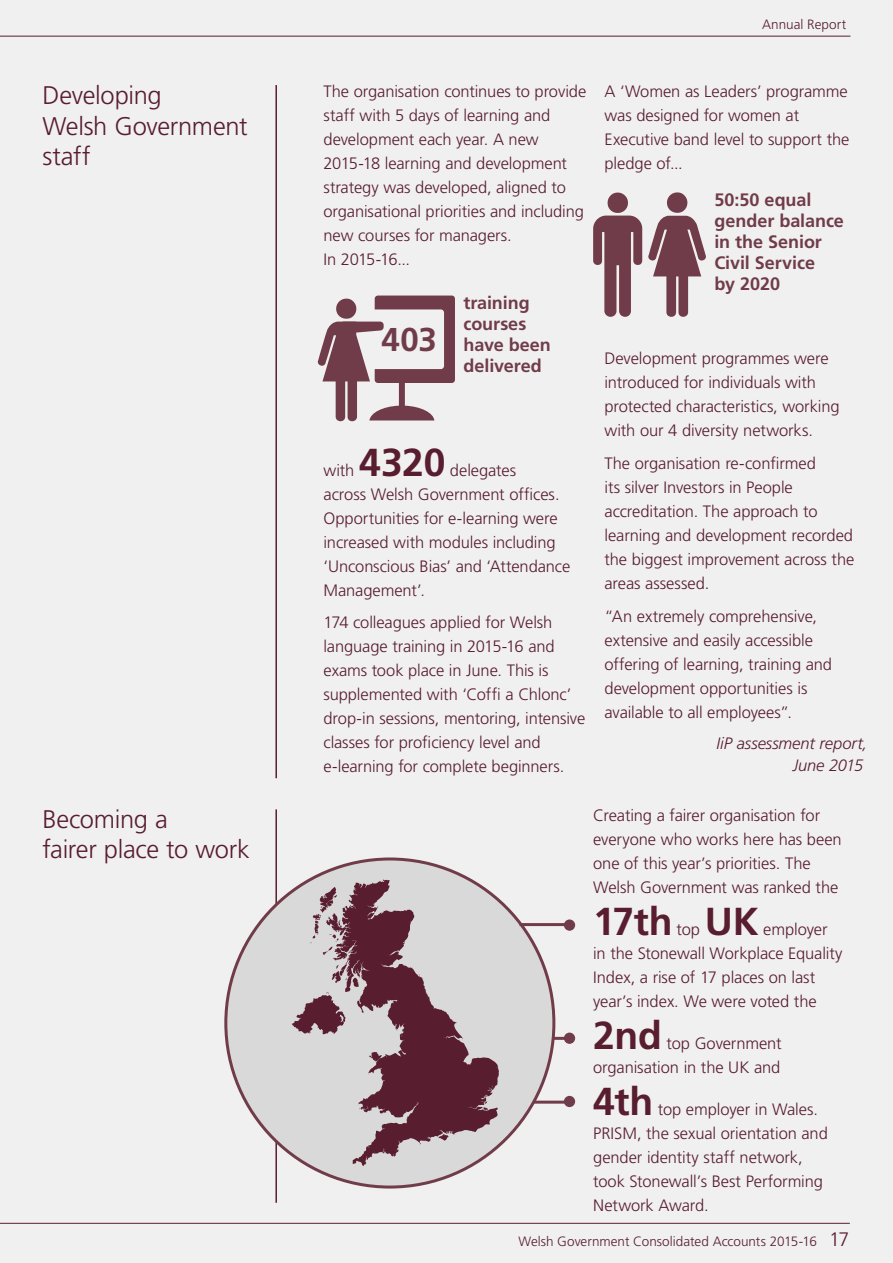
<style>
.page{position:relative;width:893px;height:1263px;background:#f0f0f0}
.page>*{position:absolute;margin:0;border:0;box-sizing:border-box;transform-origin:0 0}
.COPY{font:700 39px "Frutiger LT Std";letter-spacing:-.005em;color:#591d30}
.t1{font:700 33px "Frutiger LT Std";color:#713c49}
.side_heading{font:300 25.5px/30.6px "Frutiger LT Std";letter-spacing:-.015em;color:#591d30}
.HEADING{font:300 19.5px "Frutiger LT Std";color:#591d30}
.t2{font:700 18px/21px "Frutiger LT Std";letter-spacing:-.005em;color:#713c49}
.COPY-2{font:300 16.5px/24px "Frutiger LT Std";letter-spacing:-.005em;color:#591d30}
.COPY-3{font:italic 300 16.5px/22.5px "Frutiger LT Std";letter-spacing:-.005em;color:#591d30;text-align:right}
.HEADING-2{font:300 13.5px "Frutiger LT Std";color:#591d30}
</style>
<div class="page">
<hr style="left:275px;top:85px;width:2px;height:693px;background:#591d30">
<svg style="left:318px;top:296px;width:137px;height:125px"></svg>
<hr style="left:275px;top:809px;width:2px;height:394px;background:#591d30">
<svg style="left:593px;top:193px;width:49px;height:124px"></svg>
<svg style="left:648px;top:192px;width:58px;height:125px"></svg>
<div style="left:226px;top:859px;width:328px;height:328px;background:#d9d9d9;border-radius:50%"></div>
<svg style="left:352px;top:879px;width:147px;height:287px"></svg>
<svg style="left:369px;top:1052px;width:14px;height:10px"></svg>
<svg style="left:292px;top:885px;width:70px;height:149px"></svg>
<svg style="left:358px;top:1103px;width:3px;height:7px"></svg>
<svg style="left:438px;top:1130px;width:13px;height:10px"></svg>
<svg style="left:483px;top:1095px;width:6px;height:15px"></svg>
<hr style="left:520px;top:923px;width:50px;height:3px;background:#713c49">
<hr style="left:552px;top:1037px;width:18px;height:3px;background:#713c49">
<hr style="left:533px;top:1100px;width:33px;height:3px;background:#713c49">
<div style="left:564px;top:919px;width:11px;height:12px;background:#713c49;border-radius:50%"></div>
<div style="left:564px;top:1032px;width:11px;height:12px;background:#713c49;border-radius:50%"></div>
<div style="left:564px;top:1096px;width:11px;height:11px;background:#713c49;border-radius:50%"></div>
<hr style="left:0;top:36px;width:850px;height:1px;background:#591d30">
<hr style="left:0;top:1223px;width:850px;height:1px;background:#591d30">
<p class="HEADING-2" style="left:762px;top:16px;width:86px">Annual Report</p>
<p class="side_heading" style="left:43px;top:80px;width:207px">Developing<br>Welsh Government staff</p>
<p class="COPY-2" style="left:323px;top:80px;width:264px">The organisation continues to provide staff with 5 days of learning and development each year. A new<br>2015-18 learning and development strategy was developed, aligned to organisational priorities and including new courses for managers.<br>In 2015-16...</p>
<p class="t1" style="left:382px;top:320px;width:57px">403</p>
<p class="t2" style="left:463px;top:293px;width:68px">training courses</p>
<p class="t2" style="left:463px;top:335px;width:89px">have been</p>
<p class="t2" style="left:463px;top:356px;width:80px">delivered</p>
<p class="COPY" style="left:359px;top:439px;width:88px">4320</p>
<p class="COPY-2" style="left:323px;top:458px;width:32px">with</p>
<p class="COPY-2" style="left:323px;top:458px;width:248px;text-indent:126px">delegates<br>across Welsh Government offices.<br>Opportunities for e-learning were increased with modules including ‘Unconscious Bias’ and ‘Attendance<br>Management’.</p>
<p class="COPY-2" style="left:323px;top:610px;width:263px">174 colleagues applied for Welsh language training in 2015-16 and exams took place in June. This is supplemented with ‘Coffi a Chlonc’ drop-in sessions, mentoring, intensive classes for proficiency level and e-learning for complete beginners.</p>
<p class="COPY-2" style="left:604px;top:80px;width:246px">A ‘Women as Leaders’ programme was designed for women at<br>Executive band level to support the pledge of...</p>
<p class="t2" style="left:714px;top:189px;width:131px">50:50 equal gender balance in the Senior<br>Civil Service<br>by 2020</p>
<p class="COPY-2" style="left:604px;top:347px;width:237px">Development programmes were introduced for individuals with protected characteristics, working with our 4 diversity networks.</p>
<p class="COPY-2" style="left:604px;top:451px;width:251px">The organisation re-confirmed<br>its silver Investors in People accreditation. The approach to learning and development recorded the biggest improvement across the areas assessed.</p>
<p class="COPY-2" style="left:604px;top:604px;width:229px">“An extremely comprehensive, extensive and easily accessible offering of learning, training and development opportunities is available to all employees”.</p>
<p class="COPY-3" style="left:717px;top:732px;width:152px">IiP assessment report,<br>June 2015</p>
<p class="side_heading" style="left:43px;top:804px;width:209px">Becoming a<br>fairer place to work</p>
<p class="COPY-2" style="left:593px;top:804px;width:250px">Creating a fairer organisation for everyone who works here has been one of this year’s priorities. The Welsh Government was ranked the</p>
<p class="COPY" style="left:593px;top:898px;width:81px">17th</p>
<p class="COPY" style="left:705px;top:898px;width:56px">UK</p>
<p class="COPY-2" style="left:593px;top:918px;width:251px;text-indent:170px">employer in the Stonewall Workplace Equality<br>Index, a rise of 17 places on last year’s index. We were voted the</p>
<p class="COPY" style="left:593px;top:1012px;width:70px">2nd</p>
<p class="COPY-2" style="left:676px;top:918px;width:25px">top</p>
<p class="COPY-2" style="left:593px;top:1032px;width:190px;text-align:right">top Government organisation in the UK and</p>
<p class="COPY" style="left:593px;top:1078px;width:62px">4th</p>
<p class="COPY-2" style="left:593px;top:1098px;width:236px;text-indent:65px">top employer in Wales.<br>PRISM, the sexual orientation and gender identity staff network, took Stonewall’s Best Performing<br>Network Award.</p>
<p class="HEADING-2" style="left:518px;top:1234px;width:300px">Welsh Government Consolidated Accounts 2015-16</p>
<p class="HEADING" style="left:829px;top:1228px;width:22px">17</p>
</div>
